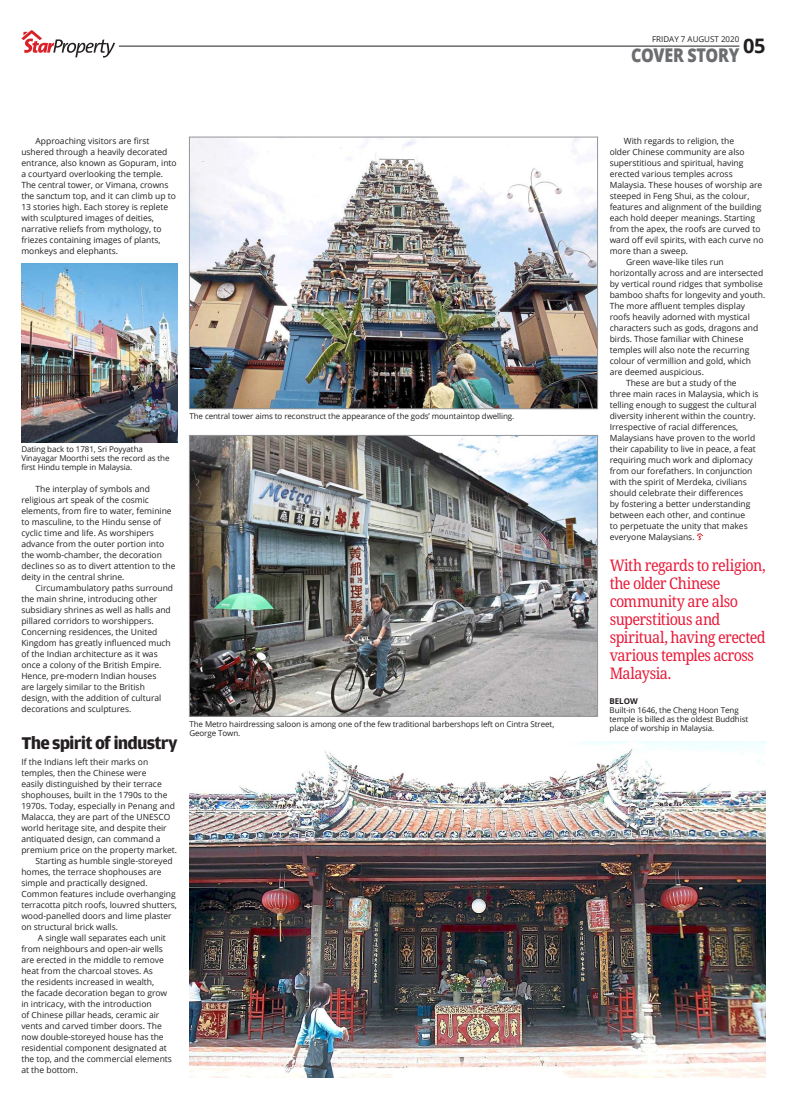
<style>
.page{position:relative;width:787px;height:1106px;background:#fff}
.page>*{position:absolute;margin:0;border:0;box-sizing:border-box;transform-origin:0 0}
.t1{font:700 20px "Open Sans";color:#231f20}
.t2{font:800 18.9px "Open Sans";letter-spacing:-.02em;color:#6c6d70;scale:.85 1}
.BT-10_5-Left-AdobeGa{font:700 18px "Amplitude";letter-spacing:-.045em;color:#231f20;scale:1.05 1}
.TEXT_1{font:16px/18px "Droid Serif";letter-spacing:-.035em;color:#e91938;scale:.9 1}
.t3{font:8.5px/11px "Open Sans";color:#231f20}
.t4{font:8px/9px "Open Sans";letter-spacing:-.01em;color:#231f20}
.t5{font:700 8px "Open Sans";letter-spacing:-.01em;color:#231f20}
</style>
<div class="page">
<svg style="left:21px;top:30px;width:94px;height:28px"></svg>
<hr style="left:119px;top:46px;width:620px;height:1px;background:#231f20">
<img style="left:191px;top:139px;width:404px;height:268px">
<div style="left:189px;top:137px;width:408px;height:272px;border:1px solid #939598"></div>
<img style="left:189px;top:741px;width:576px;height:336px">
<img style="left:21px;top:264px;width:156px;height:178px">
<svg style="left:697px;top:533px;width:6px;height:7px"></svg>
<img style="left:191px;top:437px;width:404px;height:277px">
<div style="left:189px;top:435px;width:408px;height:281px;border:1px solid #939598"></div>
<p class="t3" style="left:21px;top:135px;width:157px;text-indent:14px">Approaching visitors are first ushered through a heavily decorated entrance, also known as Gopuram, into a courtyard overlooking the temple.<br>The central tower, or Vimana, crowns the sanctum top, and it can climb up to 13 stories high. Each storey is replete with sculptured images of deities, narrative reliefs from mythology, to friezes containing images of plants, monkeys and elephants.</p>
<p class="t4" style="left:21px;top:444px;width:150px">Dating back to 1781, Sri Poyyatha<br>Vinayagar Moorthi sets the record as the first Hindu temple in Malaysia.</p>
<p class="t3" style="left:21px;top:483px;width:156px;text-indent:14px">The interplay of symbols and religious art speak of the cosmic elements, from fire to water, feminine to masculine, to the Hindu sense of cyclic time and life. As worshipers advance from the outer portion into the womb-chamber, the decoration declines so as to divert attention to the deity in the central shrine.</p>
<p class="t3" style="left:21px;top:582px;width:153px;text-indent:14px">Circumambulatory paths surround the main shrine, introducing other subsidiary shrines as well as halls and pillared corridors to worshippers.<br>Concerning residences, the United Kingdom has greatly influenced much of the Indian architecture as it was once a colony of the British Empire.<br>Hence, pre-modern Indian houses<br>are largely similar to the British design, with the addition of cultural decorations and sculptures.</p>
<p class="BT-10_5-Left-AdobeGa" style="left:21px;top:732px;width:150px">The spirit of industry</p>
<p class="t3" style="left:21px;top:756px;width:157px">If the Indians left their marks on temples, then the Chinese were<br>easily distinguished by their terrace shophouses, built in the 1790s to the 1970s. Today, especially in Penang and Malacca, they are part of the UNESCO world heritage site, and despite their antiquated design, can command a premium price on the property market.</p>
<p class="t3" style="left:21px;top:855px;width:157px;text-indent:14px">Starting as humble single-storeyed homes, the terrace shophouses are simple and practically designed.<br>Common features include overhanging terracotta pitch roofs, louvred shutters, wood-panelled doors and lime plaster on structural brick walls.</p>
<p class="t3" style="left:21px;top:932px;width:152px;text-indent:16px">A single wall separates each unit from neighbours and open-air wells are erected in the middle to remove heat from the charcoal stoves. As<br>the residents increased in wealth,<br>the facade decoration began to grow in intricacy, with the introduction<br>of Chinese pillar heads, ceramic air vents and carved timber doors. The now double-storeyed house has the residential component designated at the top, and the commercial elements at the bottom.</p>
<p class="t4" style="left:189px;top:411px;width:326px">The central tower aims to reconstruct the appearance of the gods’ mountaintop dwelling.</p>
<p class="t4" style="left:189px;top:719px;width:366px">The Metro hairdressing saloon is among one of the few traditional barbershops left on Cintra Street,<br>George Town.</p>
<p class="t4" style="left:652px;top:35px;width:89px">FRIDAY 7 AUGUST 2020</p>
<p class="t1" style="left:743px;top:32px;width:24px">05</p>
<p class="t2" style="left:631px;top:41px;width:129px">COVER STORY</p>
<p class="t3" style="left:609px;top:135px;width:155px;text-indent:14px">With regards to religion, the<br>older Chinese community are also superstitious and spiritual, having erected various temples across Malaysia. These houses of worship are steeped in Feng Shui, as the colour, features and alignment of the building each hold deeper meanings. Starting from the apex, the roofs are curved to ward off evil spirits, with each curve no more than a sweep.</p>
<p class="t3" style="left:609px;top:256px;width:157px;text-indent:16px">Green wave-like tiles run horizontally across and are intersected by vertical round ridges that symbolise bamboo shafts for longevity and youth.<br>The more affluent temples display roofs heavily adorned with mystical characters such as gods, dragons and birds. Those familiar with Chinese temples will also note the recurring colour of vermillion and gold, which are deemed auspicious.</p>
<p class="t3" style="left:609px;top:377px;width:150px;text-indent:16px">These are but a study of the three main races in Malaysia, which is telling enough to suggest the cultural diversity inherent within the country.<br>Irrespective of racial differences, Malaysians have proven to the world their capability to live in peace, a feat requiring much work and diplomacy from our forefathers. In conjunction with the spirit of Merdeka, civilians should celebrate their differences<br>by fostering a better understanding between each other, and continue<br>to perpetuate the unity that makes everyone Malaysians.</p>
<p class="TEXT_1" style="left:609px;top:557px;width:175px">With regards to religion, the older Chinese community are also superstitious and spiritual, having erected various temples across<br>Malaysia.</p>
<p class="t5" style="left:609px;top:696px;width:30px">BELOW</p>
<p class="t4" style="left:609px;top:706px;width:140px">Built-in 1646, the Cheng Hoon Teng temple is billed as the oldest Buddhist place of worship in Malaysia.</p>
</div>
